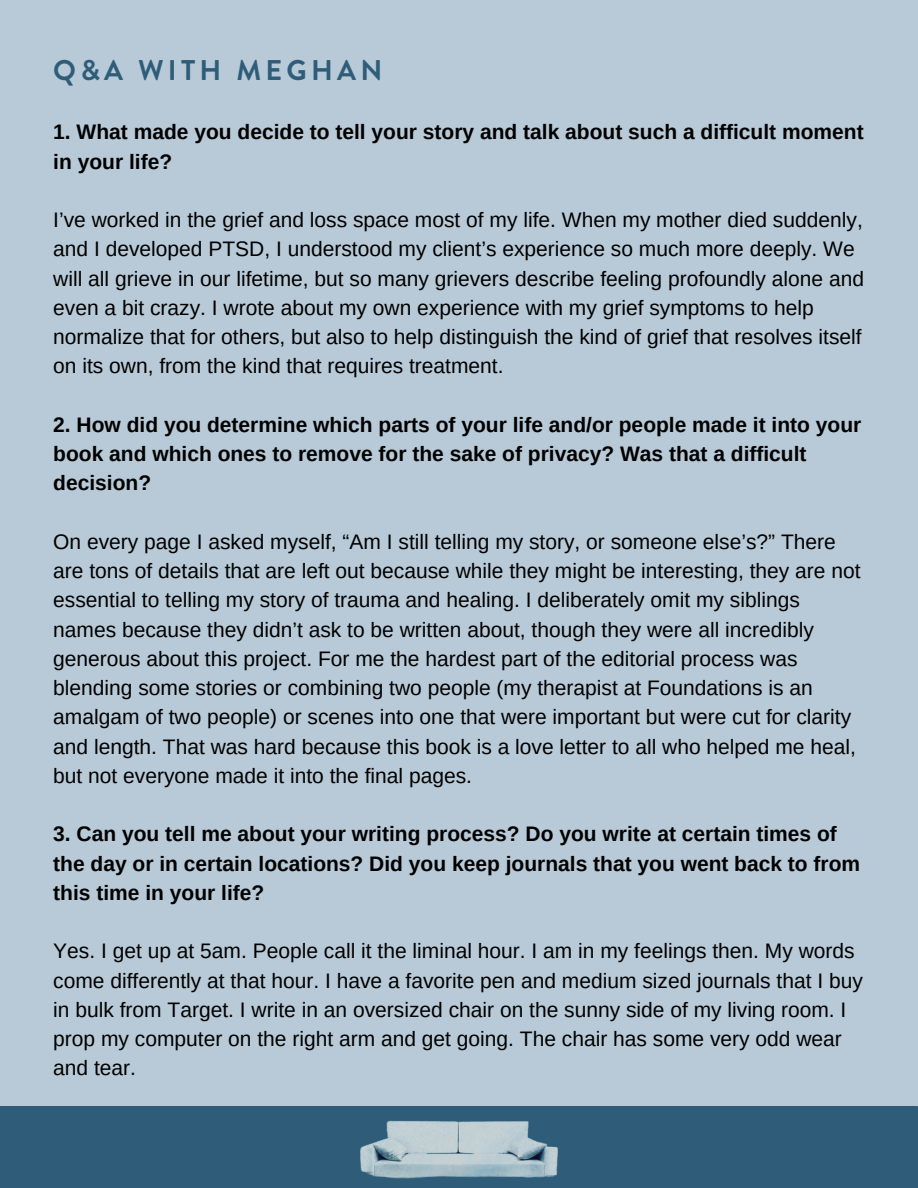
<style>
.page{position:relative;width:918px;height:1188px;background:#b8cad7}
.page>*{position:absolute;margin:0;border:0;box-sizing:border-box;transform-origin:0 0}
.t1{font:700 28.5px "Brandon Grotesque";letter-spacing:.15em;color:#2f5d79}
.t2{font:21px/29.2px "Arimo";color:#000}
.t3{font:700 21px/29.2px "Arimo";color:#000}
</style>
<div class="page">
<div style="left:0;top:1106px;width:918px;height:82px;background:#2f5d79"></div>
<img style="left:360px;top:1120px;width:198px;height:59px">
<p class="t1" style="left:53px;top:50px;width:331px">Q&amp;A WITH MEGHAN</p>
<p class="t3" style="left:53px;top:118px;width:812px">1. What made you decide to tell your story and talk about such a difficult moment in your life?</p>
<p class="t2" style="left:53px;top:205px;width:812px">I’ve worked in the grief and loss space most of my life. When my mother died suddenly, and I developed PTSD, I understood my client’s experience so much more deeply. We will all grieve in our lifetime, but so many grievers describe feeling profoundly alone and even a bit crazy. I wrote about my own experience with my grief symptoms to help normalize that for others, but also to help distinguish the kind of grief that resolves itself on its own, from the kind that requires treatment.</p>
<p class="t3" style="left:53px;top:410px;width:810px">2. How did you determine which parts of your life and/or people made it into your book and which ones to remove for the sake of privacy? Was that a difficult decision?</p>
<p class="t2" style="left:53px;top:527px;width:809px">On every page I asked myself, “Am I still telling my story, or someone else’s?” There are tons of details that are left out because while they might be interesting, they are not essential to telling my story of trauma and healing. I deliberately omit my siblings names because they didn’t ask to be written about, though they were all incredibly generous about this project. For me the hardest part of the editorial process was blending some stories or combining two people (my therapist at Foundations is an amalgam of two people) or scenes into one that were important but were cut for clarity and length. That was hard because this book is a love letter to all who helped me heal, but not everyone made it into the final pages.</p>
<p class="t3" style="left:53px;top:820px;width:809px">3. Can you tell me about your writing process? Do you write at certain times of the day or in certain locations? Did you keep journals that you went back to from this time in your life?</p>
<p class="t2" style="left:53px;top:937px;width:811px">Yes. I get up at 5am. People call it the liminal hour. I am in my feelings then. My words come differently at that hour. I have a favorite pen and medium sized journals that I buy in bulk from Target. I write in an oversized chair on the sunny side of my living room. I prop my computer on the right arm and get going. The chair has some very odd wear and tear.</p>
</div>
